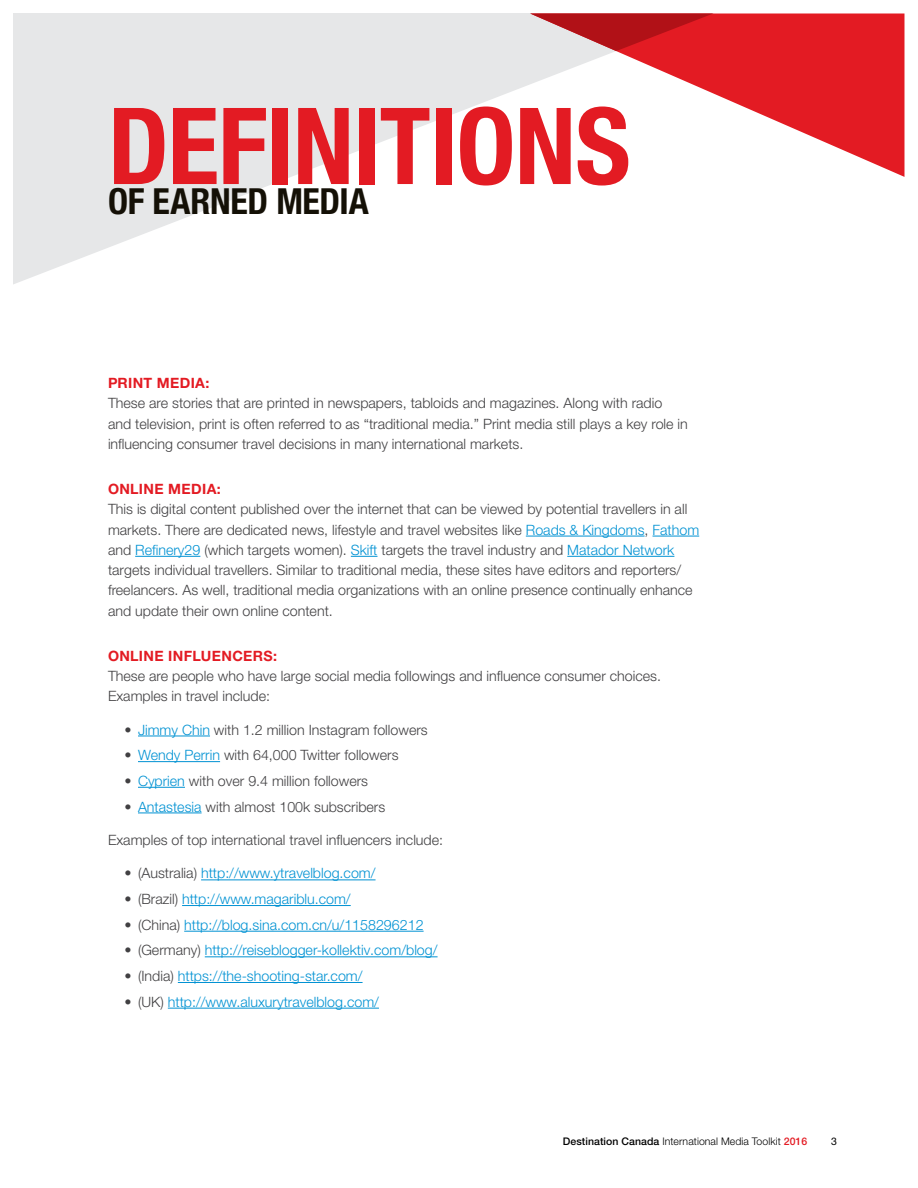
<style>
.page{position:relative;width:918px;height:1188px;background:#fff}
.page>*{position:absolute;margin:0;border:0;box-sizing:border-box;transform-origin:0 0}
.White_in-box_headers{font:700 condensed 106.5px "Helvetica Neue LT Pro";letter-spacing:-.005em;color:#e31b23}
.White_in-box_headers-2{font:700 condensed 36px "Helvetica Neue LT Pro";letter-spacing:-.01em;color:#141006}
.body{font:300 14.25px/20.2px "Helvetica Neue LT Pro";color:#414042}
.t1{font:300 14.25px "Helvetica Neue LT Pro";color:#0092d3}
.red_sub_header{font:700 14.25px "Helvetica Neue LT Pro";letter-spacing:.025em;color:#e31b23}
.t2{font:300 10.5px "Helvetica Neue LT Pro";letter-spacing:.005em;color:#000}
.t3{font:10.5px "Helvetica Neue LT Pro";color:#000}
.s1{color:#0092d3}
.s2{color:#414042}
.s3{font-weight:500}
.s4{font-weight:500;color:#e31b23}
</style>
<div class="page">
<hr style="left:526px;top:536px;width:119px;height:1px;background:#0092d3">
<hr style="left:653px;top:536px;width:46px;height:1px;background:#0092d3">
<hr style="left:135px;top:556px;width:65px;height:1px;background:#0092d3">
<svg style="left:351px;top:556px;width:27px;height:1px"></svg>
<hr style="left:567px;top:556px;width:107px;height:1px;background:#0092d3">
<hr style="left:138px;top:736px;width:72px;height:1px;background:#0092d3">
<hr style="left:138px;top:761px;width:82px;height:1px;background:#0092d3">
<hr style="left:138px;top:787px;width:47px;height:1px;background:#0092d3">
<hr style="left:138px;top:813px;width:64px;height:1px;background:#0092d3">
<hr style="left:201px;top:880px;width:175px;height:1px;background:#0092d3">
<hr style="left:182px;top:905px;width:169px;height:1px;background:#0092d3">
<hr style="left:184px;top:931px;width:240px;height:1px;background:#0092d3">
<hr style="left:205px;top:956px;width:233px;height:1px;background:#0092d3">
<hr style="left:178px;top:982px;width:185px;height:1px;background:#0092d3">
<hr style="left:168px;top:1008px;width:211px;height:1px;background:#0092d3">
<svg style="left:14px;top:14px;width:516px;height:270px;fill:#e6e7e8"></svg>
<svg style="left:530px;top:14px;width:374px;height:163px"></svg>
<svg style="left:530px;top:14px;width:183px;height:37px;background:#ca464b"></svg>
<p class="White_in-box_headers" style="left:108px;top:82px;width:524px">DEFINITIONS</p>
<p class="White_in-box_headers-2" style="left:108px;top:180px;width:262px">OF EARNED MEDIA</p>
<p class="red_sub_header" style="left:108px;top:374px;width:103px">PRINT MEDIA:</p>
<p class="body" style="left:108px;top:393px;width:581px">These are stories that are printed in newspapers, tabloids and magazines. Along with radio and television, print is often referred to as “traditional media.” Print media still plays a key role in influencing consumer travel decisions in many international markets.</p>
<p class="red_sub_header" style="left:108px;top:480px;width:114px">ONLINE MEDIA:</p>
<p class="body" style="left:108px;top:499px;width:593px">This is digital content published over the internet that can be viewed by potential travellers in all markets. There are dedicated news, lifestyle and travel websites like <span class="s1">Roads &amp; Kingdoms</span>, <span class="s1">Fathom </span>and <span class="s1">Refinery29</span> (which targets women). <span class="s1">Skift</span> targets the travel industry and <span class="s1">Matador Network </span>targets individual travellers. Similar to traditional media, these sites have editors and reporters/ freelancers. As well, traditional media organizations with an online presence continually enhance and update their own online content.</p>
<p class="red_sub_header" style="left:108px;top:647px;width:171px">ONLINE INFLUENCERS:</p>
<p class="body" style="left:108px;top:666px;width:555px">These are people who have large social media followings and influence consumer choices.<br>Examples in travel include:</p>
<p class="body" style="left:124px;top:719px;width:305px">• <span class="s1">Jimmy Chin</span> with 1.2 million Instagram followers</p>
<p class="body" style="left:124px;top:745px;width:276px">• <span class="s1">Wendy Perrin</span> with 64,000 Twitter followers</p>
<p class="body" style="left:124px;top:770px;width:245px">• <span class="s1">Cyprien</span> with over 9.4 million followers</p>
<p class="body" style="left:124px;top:796px;width:262px">• <span class="s1">Antastesia</span> with almost 100k subscribers</p>
<p class="body" style="left:108px;top:830px;width:337px">Examples of top international travel influencers include:</p>
<p class="t1" style="left:124px;top:865px;width:253px"><span class="s2">• (Australia)</span> http://www.ytravelblog.com/</p>
<p class="t1" style="left:124px;top:890px;width:228px"><span class="s2">• (Brazil)</span> http://www.magariblu.com/</p>
<p class="t1" style="left:124px;top:916px;width:301px"><span class="s2">• (China)</span> http://blog.sina.com.cn/u/1158296212</p>
<p class="t1" style="left:124px;top:942px;width:315px"><span class="s2">• (Germany)</span> http://reiseblogger-kollektiv.com/blog/</p>
<p class="t1" style="left:124px;top:967px;width:240px"><span class="s2">• (India)</span> https://the-shooting-star.com/</p>
<p class="t1" style="left:124px;top:993px;width:256px"><span class="s2">• (UK)</span> http://www.aluxurytravelblog.com/</p>
<p class="t2" style="left:563px;top:1135px;width:246px"><span class="s3">Destination Canada</span> International Media Toolkit <span class="s4">2016</span></p>
<p class="t3" style="left:831px;top:1135px;width:7px">3</p>
</div>
